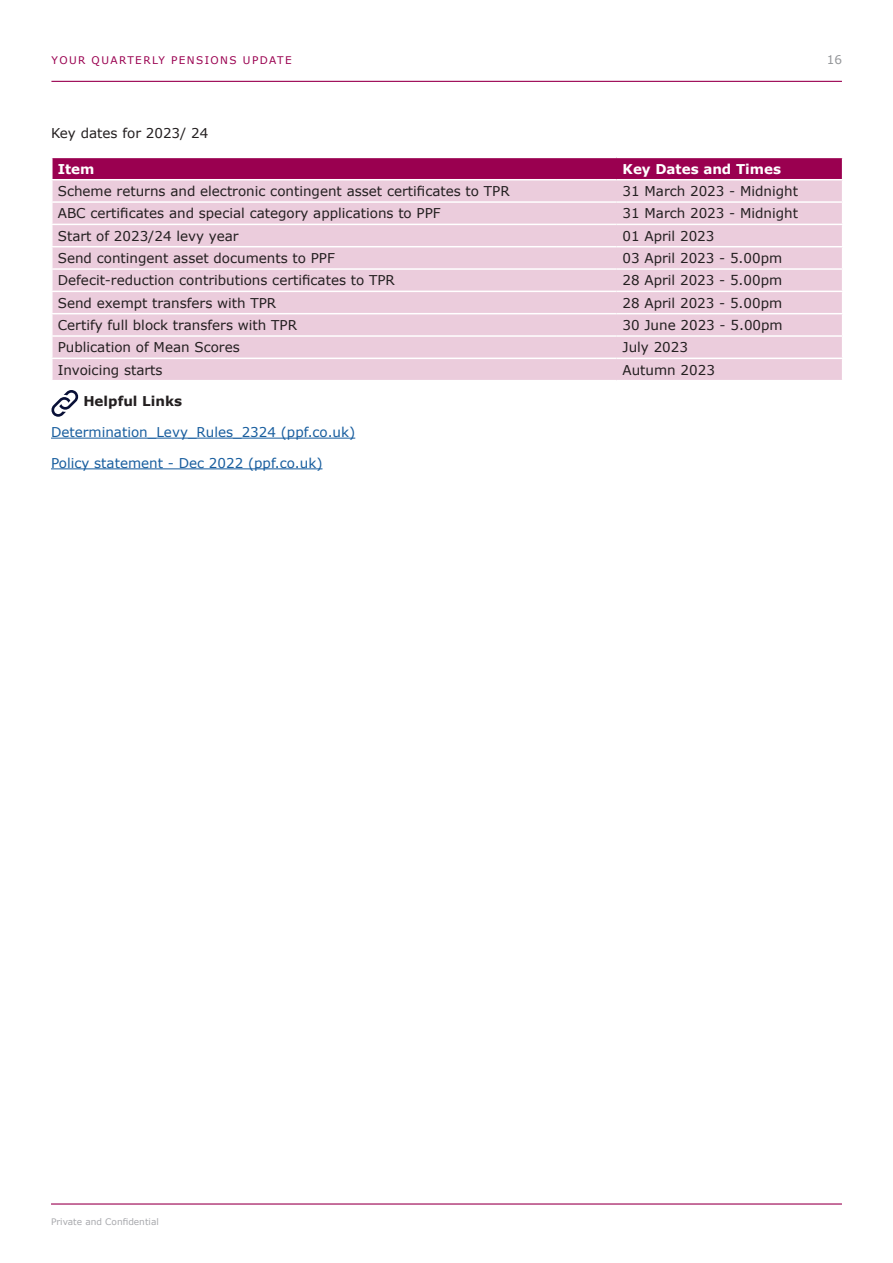
<style>
.page{position:relative;width:893px;height:1263px;background:#fff}
.page>*{position:absolute;margin:0;border:0;box-sizing:border-box;transform-origin:0 0}
.SP_Table_Text{font:13.5px "Verdana";color:#231f20}
.SP_Body{font:13.5px "Verdana";color:#175d9e}
.SP_Table_Text_White{font:700 13.5px "Verdana";color:#fff}
.SP_Body-2{font:13.5px "Verdana";color:#231f20}
.SP_Body_BOLD{font:700 13.5px "Verdana";color:#231f20}
.t1{font:12px "Verdana";color:#939598}
.t2{font:10.5px "Verdana";letter-spacing:.135em;color:#9a0050}
.t3{font:9px "Verdana";color:#a8a9ad}
</style>
<div class="page">
<hr style="left:51px;top:81px;width:791px;height:1px;background:#9a0050">
<hr style="left:51px;top:1203px;width:791px;height:1px;background:#9a0050">
<hr style="left:51px;top:438px;width:304px;height:1px;background:#175d9e">
<hr style="left:51px;top:468px;width:271px;height:1px;background:#175d9e">
<svg style="left:52px;top:157px;width:791px;height:223px;background:#e4bcd1"></svg>
<svg style="left:51px;top:390px;width:27px;height:27px"></svg>
<p class="t2" style="left:52px;top:53px;width:242px">YOUR QUARTERLY PENSIONS UPDATE</p>
<p class="t1" style="left:827px;top:51px;width:17px">16</p>
<p class="SP_Body-2" style="left:51px;top:124px;width:159px">Key dates for 2023/ 24</p>
<p class="SP_Table_Text_White" style="left:58px;top:159px;width:38px">Item</p>
<p class="SP_Table_Text_White" style="left:623px;top:159px;width:160px">Key Dates and Times</p>
<p class="SP_Table_Text" style="left:58px;top:182px;width:453px">Scheme returns and electronic contingent asset certificates to TPR</p>
<p class="SP_Table_Text" style="left:623px;top:182px;width:177px">31 March 2023 - Midnight</p>
<p class="SP_Table_Text" style="left:58px;top:204px;width:384px">ABC certificates and special category applications to PPF</p>
<p class="SP_Table_Text" style="left:623px;top:204px;width:177px">31 March 2023 - Midnight</p>
<p class="SP_Table_Text" style="left:58px;top:226px;width:182px">Start of 2023/24 levy year</p>
<p class="SP_Table_Text" style="left:623px;top:226px;width:93px">01 April 2023</p>
<p class="SP_Table_Text" style="left:58px;top:249px;width:279px">Send contingent asset documents to PPF</p>
<p class="SP_Table_Text" style="left:623px;top:249px;width:161px">03 April 2023 - 5.00pm</p>
<p class="SP_Table_Text" style="left:58px;top:271px;width:339px">Defecit-reduction contributions certificates to TPR</p>
<p class="SP_Table_Text" style="left:623px;top:271px;width:161px">28 April 2023 - 5.00pm</p>
<p class="SP_Table_Text" style="left:58px;top:293px;width:220px">Send exempt transfers with TPR</p>
<p class="SP_Table_Text" style="left:623px;top:293px;width:161px">28 April 2023 - 5.00pm</p>
<p class="SP_Table_Text" style="left:58px;top:316px;width:241px">Certify full block transfers with TPR</p>
<p class="SP_Table_Text" style="left:623px;top:316px;width:162px">30 June 2023 - 5.00pm</p>
<p class="SP_Table_Text" style="left:58px;top:338px;width:183px">Publication of Mean Scores</p>
<p class="SP_Table_Text" style="left:623px;top:338px;width:67px">July 2023</p>
<p class="SP_Table_Text" style="left:58px;top:360px;width:106px">Invoicing starts</p>
<p class="SP_Table_Text" style="left:623px;top:360px;width:94px">Autumn 2023</p>
<p class="SP_Body_BOLD" style="left:83px;top:392px;width:100px">Helpful Links</p>
<p class="SP_Body" style="left:51px;top:423px;width:306px">Determination_Levy_Rules_2324 (ppf.co.uk)</p>
<p class="SP_Body" style="left:51px;top:453px;width:273px">Policy statement - Dec 2022 (ppf.co.uk)</p>
<p class="t3" style="left:51px;top:1215px;width:109px">Private and Confidential</p>
</div>
